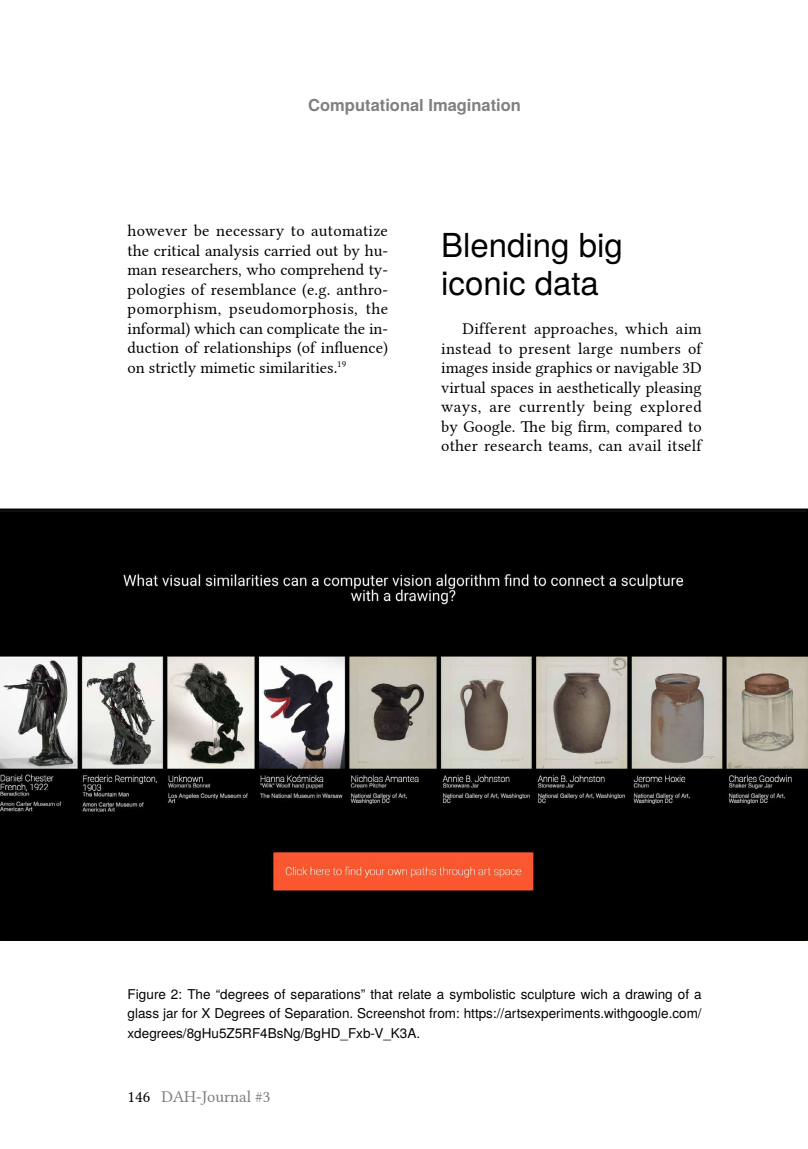
<style>
.page{position:relative;width:808px;height:1149px;background:#fff}
.page>*{position:absolute;margin:0;border:0;box-sizing:border-box;transform-origin:0 0}
.Überschrift_2{font:33px/38px "Te X Gyre Heros";color:#000}
.t1{font:16.5px/19.5px "Lin Libertine";letter-spacing:.005em;color:#000;text-align:justify}
.t2{font:700 16.5px "Te X Gyre Heros";color:#808080}
.t3{font:16.5px "Lin Libertine";color:#7d7d7d}
.Figure{font:13.5px/19.5px "Te X Gyre Heros";color:#000;text-align:justify}
.s1{color:#000}
</style>
<div class="page">
<img style="left:0;top:512px;width:807px;height:428px">
<p class="t2" style="left:308px;top:92px;width:214px">Computational Imagination</p>
<p class="t1" style="left:128px;top:219px;width:262px">however be necessary to automatize the critical analysis carried out by hu&shy;man researchers, who comprehend ty&shy;pologies of resemblance (e.g. anthro&shy;pomorphism, pseudomorphosis, the informal) which can complicate the in&shy;duction of relationships (of influence) on strictly mimetic similarities.<sup>19</sup></p>
<p class="Überschrift_2" style="left:441px;top:224px;width:183px">Blending big iconic data</p>
<p class="t1" style="left:441px;top:317px;width:262px;text-indent:21px">Different approaches, which aim instead to present large numbers of images inside graphics or navigable 3D virtual spaces in aesthetically pleasing ways, are currently being explored by Google. The big firm, compared to other research teams, can avail itself</p>
<p class="Figure" style="left:128px;top:982px;width:576px">Figure 2: The “degrees of separations” that relate a symbolistic sculpture wich a drawing of a glass jar for X Degrees of Separation. Screenshot from: https://artsexperiments.withgoogle.com/ xdegrees/8gHu5Z5RF4BsNg/BgHD_Fxb-V_K3A.</p>
<p class="t3" style="left:128px;top:1082px;width:144px"><span class="s1">146</span> DAH-Journal #3</p>
</div>
